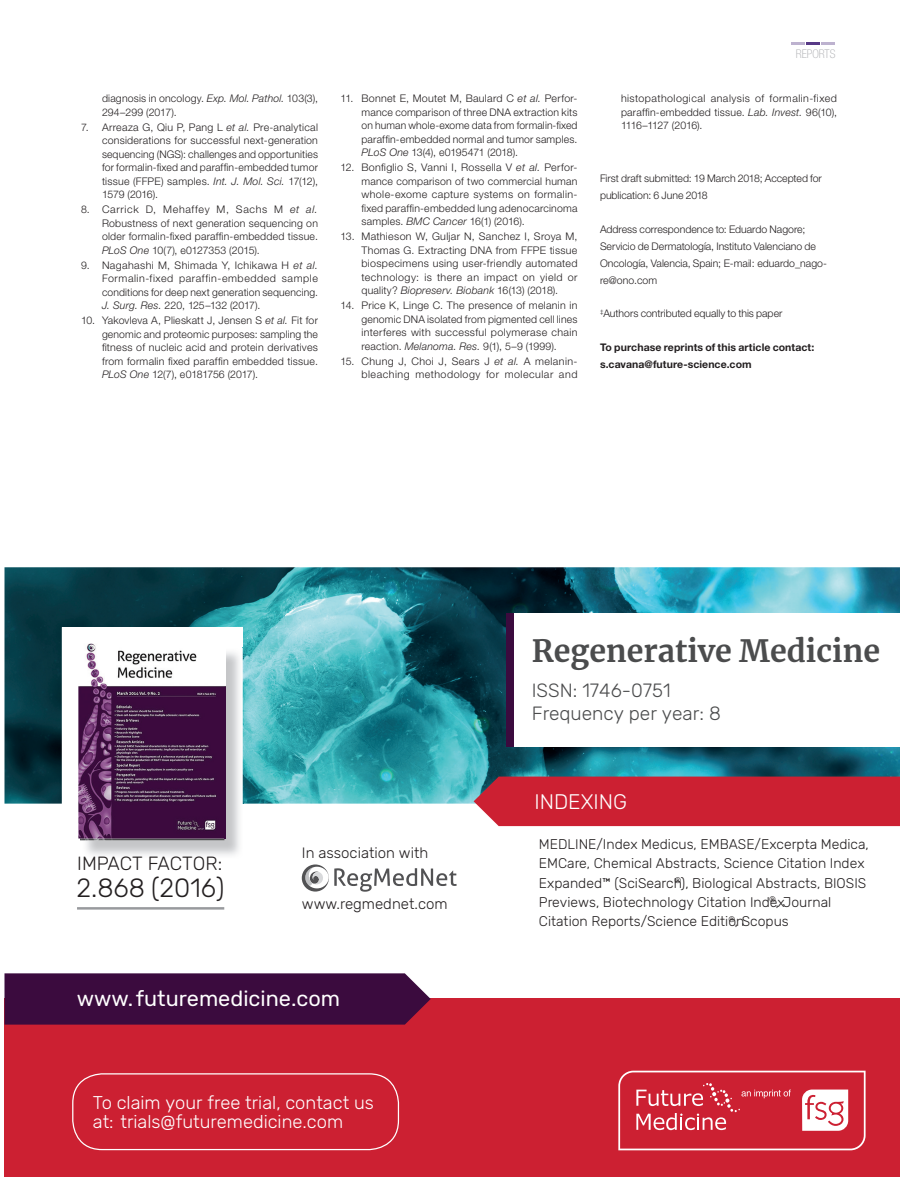
<style>
.page{position:relative;width:900px;height:1177px;background:#fff}
.page>*{position:absolute;margin:0;border:0;box-sizing:border-box;transform-origin:0 0}
.t1{font:700 30.45px "Merriweather";color:#4b4c4d}
.t2{font:300 26.25px "Rubik";color:#231f20}
.t3{font:21.75px "Rubik";color:#fff}
.t4{font:300 21px "Rubik";color:#fff}
.t5{font:300 19.05px/23px "Rubik";color:#4b4c4d}
.t6{font:300 19.05px "Rubik";color:#231f20}
.t7{font:300 18.45px/20px "Rubik";color:#fff}
.t8{font:300 15px "Rubik";color:#231f20}
.t9{font:300 13.95px/19.4px "Rubik";color:#231f20}
.t10{font:100 condensed 12px "Helvetica Neue LT Std";color:#a8a9ad}
.t11{font:300 10.5px/13.5px "Helvetica Neue LT Std";letter-spacing:.015em;color:#231f20;text-align:justify}
.t12{font:300 10.5px/13.5px "Helvetica Neue LT Std";letter-spacing:.045em;color:#231f20;text-align:right}
.t13{font:700 10.5px/17.2px "Helvetica Neue LT Std";letter-spacing:.01em;color:#231f20}
.s1{font-style:italic}
</style>
<div class="page">
<hr style="left:791px;top:42px;width:14px;height:3px;background:#bdb2cf">
<hr style="left:806px;top:42px;width:14px;height:3px;background:#583a87">
<hr style="left:821px;top:42px;width:14px;height:3px;background:#bdb2cf">
<img style="left:4px;top:567px;width:896px;height:236px">
<div style="left:474px;top:776px;width:426px;height:50px;background:#cc2032"></div>
<div style="left:4px;top:999px;width:896px;height:178px;background:#cc2032"></div>
<svg style="left:618px;top:1070px;width:248px;height:80px"></svg>
<div style="left:72px;top:1073px;width:327px;height:77px;border:1px solid #fff;border-radius:29px"></div>
<div style="left:4px;top:973px;width:427px;height:51px;background:#3b0b3e"></div>
<div style="left:62px;top:627px;width:181px;height:232px;background:#fff"></div>
<img style="left:82px;top:648px;width:162px;height:207px">
<div style="left:514px;top:613px;width:386px;height:133px;background:#fff"></div>
<div style="left:506px;top:613px;width:8px;height:133px;background:#3b0b3e"></div>
<hr style="left:77px;top:907px;width:147px;height:2px;background:#989a9d">
<svg style="left:302px;top:864px;width:155px;height:27px"></svg>
<img style="left:78px;top:643px;width:147px;height:195px">
<img style="left:225px;top:648px;width:1px;height:190px">
<p class="t11" style="left:102px;top:91px;width:217px">diagnosis in oncology . <span class="s1">Exp. Mol. Pathol.</span> 103 ( 3 ),<br>294 – 299 ( 2017 ).</p>
<p class="t11" style="left:102px;top:120px;width:218px;text-indent:-21px">7. Arreaza G , Qiu P , Pang L <span class="s1">et al.</span> Pre-analytical considerations for successful next-generation sequencing (NGS): challenges and opportunities for formalin-fixed and paraffin-embedded tumor tissue (FFPE) samples . <span class="s1">Int. J. Mol. Sci.</span> 17 ( 12 ), 1579 ( 2016 ).</p>
<p class="t11" style="left:102px;top:202px;width:218px;text-indent:-21px">8. Carrick D , Mehaffey M , Sachs M <span class="s1">et al.<br></span>Robustness of next generation sequencing on older formalin-fixed paraffin-embedded tissue .<br><span class="s1">PLoS One</span> 10 ( 7 ), e0127353 ( 2015 ).</p>
<p class="t11" style="left:102px;top:258px;width:218px;text-indent:-21px">9. Nagahashi M , Shimada Y , Ichikawa H <span class="s1">et al.<br></span>Formalin-fixed paraffin-embedded sample conditions for deep next generation sequencing .<br><span class="s1">J. Surg. Res.</span> 220 , 125 – 132 ( 2017 ).</p>
<p class="t11" style="left:102px;top:313px;width:218px;text-indent:-21px">10. Yakovleva A , Plieskatt J , Jensen S <span class="s1">et al.</span> Fit for genomic and proteomic purposes: sampling the fitness of nucleic acid and protein derivatives from formalin fixed paraffin embedded tissue .<br><span class="s1">PLoS One</span> 12 ( 7 ), e0181756 ( 2017 ).</p>
<p class="t11" style="left:362px;top:91px;width:218px;text-indent:-21px">11. Bonnet E , Moutet M , Baulard C <span class="s1">et al.</span> Perfor&shy;mance comparison of three DNA extraction kits on human whole-exome data from formalin-fixed paraffin-embedded normal and tumor samples .<br><span class="s1">PLoS One</span> 13 ( 4 ), e0195471 ( 2018 ).</p>
<p class="t11" style="left:362px;top:160px;width:218px;text-indent:-21px">12. Bonfiglio S , Vanni I , Rossella V <span class="s1">et al.</span> Perfor&shy;mance comparison of two commercial human whole-exome capture systems on formalin&shy;fixed paraffin-embedded lung adenocarcinoma samples . <span class="s1">BMC Cancer</span> 16 ( 1 ) ( 2016 ).</p>
<p class="t11" style="left:362px;top:229px;width:218px;text-indent:-21px">13. Mathieson W , Guljar N , Sanchez I , Sroya M , Thomas G . Extracting DNA from FFPE tissue biospecimens using user-friendly automated technology: is there an impact on yield or quality? <span class="s1">Biopreserv. Biobank</span> 16 ( 13 ) ( 2018 ).</p>
<p class="t11" style="left:362px;top:298px;width:218px;text-indent:-21px">14. Price K , Linge C . The presence of melanin in genomic DNA isolated from pigmented cell lines interferes with successful polymerase chain reaction . <span class="s1">Melanoma. Res.</span> 9 ( 1 ), 5 – 9 ( 1999 ).</p>
<p class="t12" style="left:340px;top:354px;width:239px">15. Chung J , Choi J , Sears J <span class="s1">et al.</span> A melanin&shy;bleaching methodology for molecular and</p>
<p class="t10" style="left:796px;top:47px;width:41px">REPORTS</p>
<p class="t11" style="left:621px;top:91px;width:218px">histopathological analysis of formalin-fixed paraffin-embedded tissue . <span class="s1">Lab. Invest.</span> 96 ( 10 ), 1116 – 1127 ( 2016 ).</p>
<p class="t11" style="left:600px;top:169px;width:223px;line-height:17.2px">First draft submitted: 19 March 2018 ; Accepted for publication: 6 June 2018</p>
<p class="t11" style="left:600px;top:220px;width:228px;line-height:17px;text-align:left">Address correspondence to: Eduardo Nagore; Servicio de Dermatología, Instituto Valenciano de Oncología, Valencia, Spain; E-mail: eduardo_nago&shy;re@ono.com</p>
<p class="t11" style="left:600px;top:307px;width:184px"><sup>‡</sup> Authors contributed equally to this paper</p>
<p class="t13" style="left:600px;top:338px;width:216px">To purchase reprints of this article contact: s.cavana@future-science.com</p>
<h1 class="t1" style="left:532px;top:629px;width:350px">Regenerative Medicine</h1>
<h3 class="t5" style="left:532px;top:679px;width:191px">ISSN: 1746-0751<br>Frequency per year: 8</h3>
<h3 class="t6" style="left:77px;top:852px;width:146px">IMPACT FACTOR:</h3>
<h2 class="t2" style="left:76px;top:873px;width:150px">2.868 (2016)</h2>
<h3 class="t8" style="left:302px;top:844px;width:128px">In association with</h3>
<h3 class="t8" style="left:302px;top:895px;width:147px">www.regmednet.com</h3>
<h3 class="t3" style="left:77px;top:986px;width:265px">www.futuremedicine.com</h3>
<h3 class="t7" style="left:93px;top:1092px;width:282px">To claim your free trial, contact us at: trials@futuremedicine.com</h3>
<h3 class="t4" style="left:534px;top:789px;width:94px">INDEXING</h3>
<p class="t9" style="left:539px;top:835px;width:331px">MEDLINE/Index Medicus, EMBASE/Excerpta Medica, EMCare, Chemical Abstracts, Science Citation Index Expanded™ (SciSearch<sup>®</sup>), Biological Abstracts, BIOSIS Previews, Biotechnology Citation Index<sup>®</sup>, Journal Citation Reports/Science Edition<sup>®</sup>, Scopus</p>
</div>
